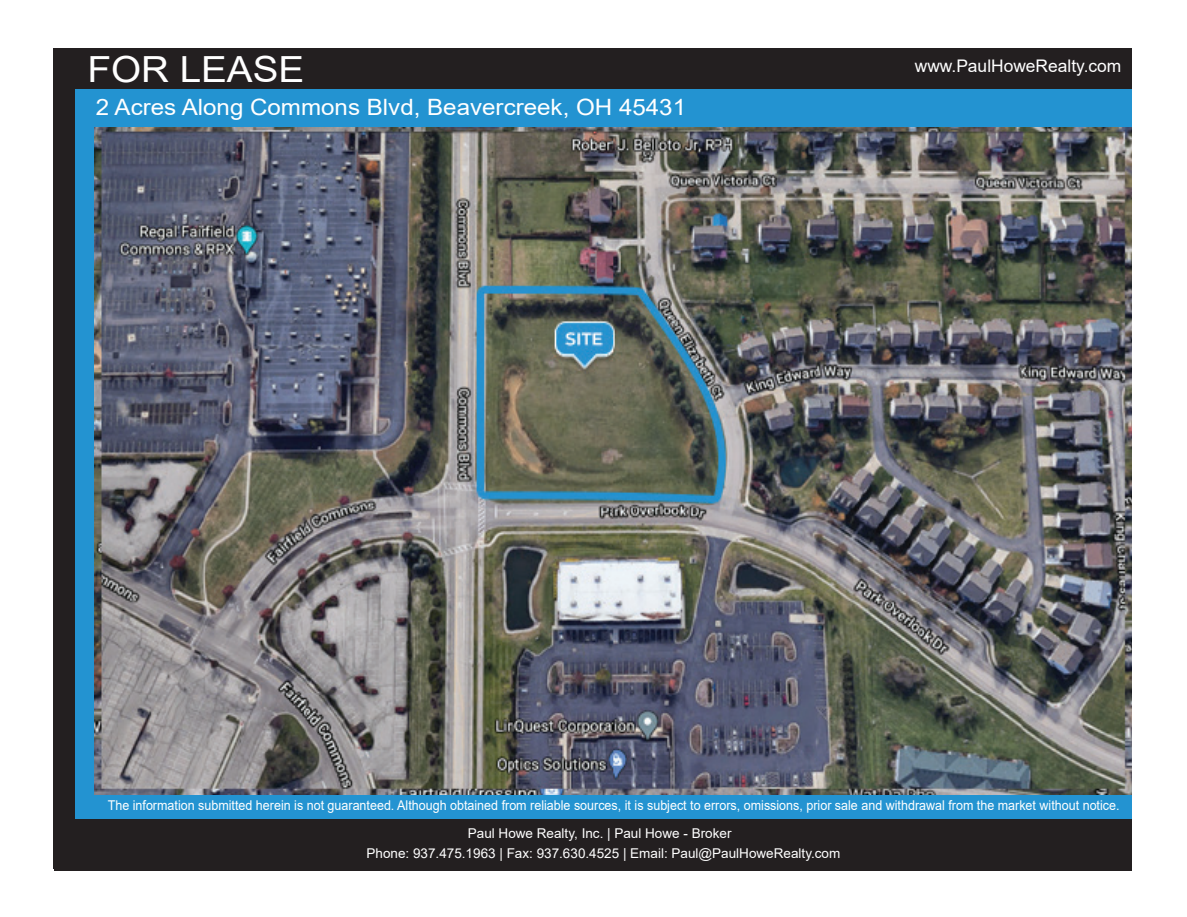
<style>
.page{position:relative;width:1187px;height:917px;background:#fff}
.page>*{position:absolute;margin:0;border:0;box-sizing:border-box;transform-origin:0 0}
.t1{font:36px "Arial";color:#fff;scale:1.07 1}
.t2{font:22.5px "Arial";color:#fff;scale:1.07 1}
.t3{font:17.4px "Arial";color:#fff}
.t4{font:13.5px "Arial";color:#fff;scale:.93 1}
.t5{font:13.5px/20.2px "Arial";color:#fff;text-align:center}
</style>
<div class="page">
<div style="left:74px;top:75px;width:21px;height:746px;background:#2393d1"></div>
<div style="left:74px;top:791px;width:1061px;height:54px;background:#2393d1"></div>
<div style="left:57px;top:87px;width:1080px;height:41px;background:#2393d1"></div>
<div style="left:58px;top:48px;width:1080px;height:41px;background:#231f20"></div>
<div style="left:54px;top:48px;width:21px;height:821px;background:#231f20"></div>
<div style="left:54px;top:819px;width:1081px;height:51px;background:#231f20"></div>
<img style="left:94px;top:127px;width:1038px;height:667px">
<div style="left:1132px;top:37px;width:21px;height:843px;background:#fff"></div>
<h1 class="t1" style="left:87px;top:44px;width:204px">FOR LEASE</h1>
<h2 class="t2" style="left:96px;top:91px;width:553px">2 Acres Along Commons Blvd, Beavercreek, OH 45431</h2>
<p class="t3" style="left:915px;top:54px;width:208px">www.PaulHoweRealty.com</p>
<p class="t4" style="left:108px;top:796px;width:1089px">The information submitted herein is not guaranteed. Although obtained from reliable sources, it is subject to errors, omissions, prior sale and withdrawal from the market without notice.</p>
<p class="t5" style="left:367px;top:823px;width:475px">Paul Howe Realty, Inc. | Paul Howe - Broker<br>Phone: 937.475.1963 | Fax: 937.630.4525 | Email: Paul@PaulHoweRealty.com</p>
</div>
